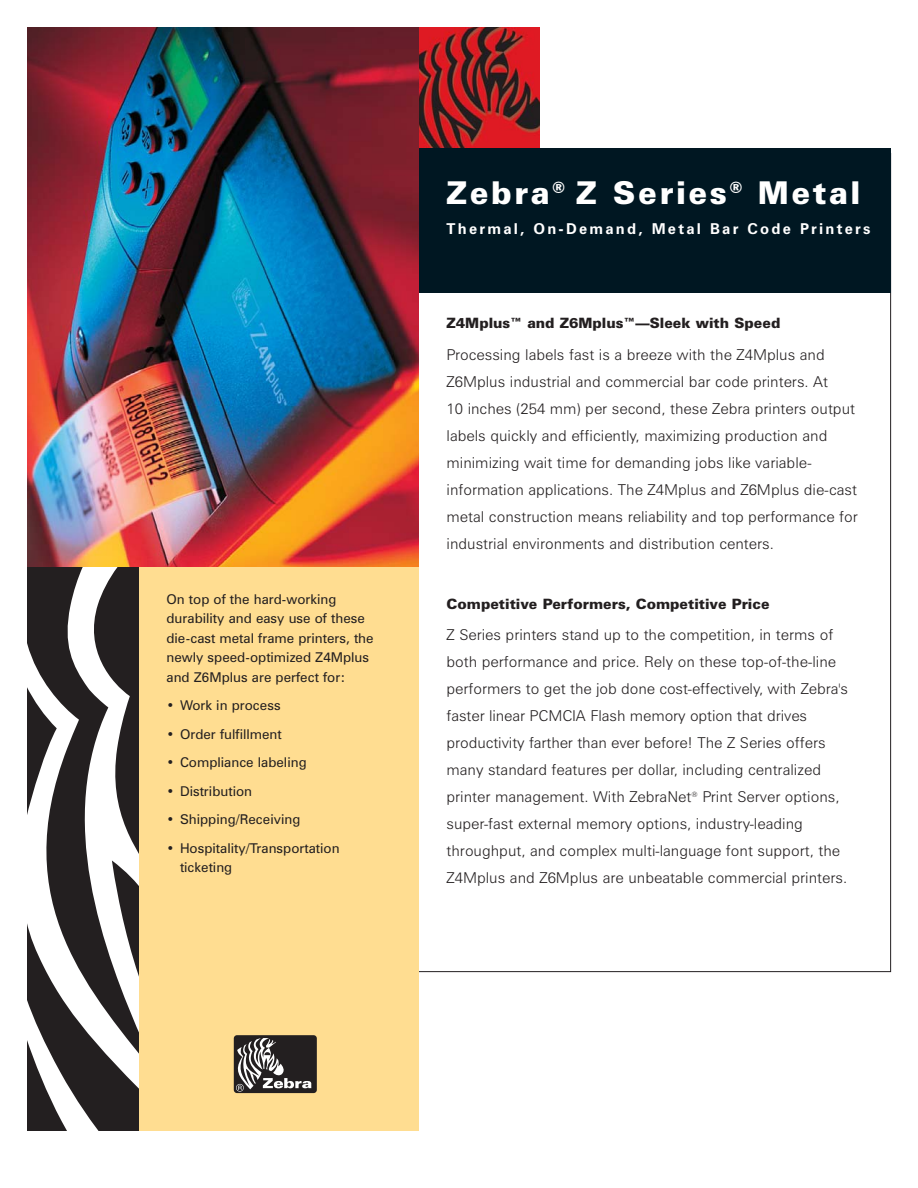
<style>
.page{position:relative;width:918px;height:1188px;background:#fff}
.page>*{position:absolute;margin:0;border:0;box-sizing:border-box;transform-origin:0 0}
.t1{font:900 31.5px "Zurich BT";letter-spacing:.08em;color:#fff}
.t2{font:300 15px/27px "Zurich BT";color:#231f20}
.t3{font:700 15px "Zurich BT";letter-spacing:.15em;color:#fff}
.t4{font:900 14.25px "Zurich BT";color:#231f20}
.t5{font:13.5px/19.5px "Zurich BT";color:#231f20}
</style>
<div class="page">
<svg style="left:27px;top:567px;width:112px;height:431px;fill:#231f20"></svg>
<svg style="left:27px;top:998px;width:112px;height:133px"></svg>
<img style="left:418px;top:27px;width:122px;height:121px">
<div style="left:139px;top:555px;width:279px;height:576px;background:#ffdd91"></div>
<div style="left:404px;top:148px;width:487px;height:145px;background:#001722"></div>
<div style="left:234px;top:1035px;width:83px;height:58px;background:#231f20;border-radius:3px"></div>
<svg style="left:234px;top:1038px;width:77px;height:54px"></svg>
<img style="left:27px;top:27px;width:391px;height:540px">
<p class="t5" style="left:166px;top:590px;width:209px">On top of the hard-working durability and easy use of these die-cast metal frame printers, the newly speed-optimized Z4Mplus and Z6Mplus are perfect for:</p>
<p class="t5" style="left:166px;top:697px;width:116px">• Work in process</p>
<p class="t5" style="left:166px;top:725px;width:117px">• Order fulfillment</p>
<p class="t5" style="left:166px;top:754px;width:142px">• Compliance labeling</p>
<p class="t5" style="left:166px;top:782px;width:87px">• Distribution</p>
<p class="t5" style="left:166px;top:811px;width:135px">• Shipping/Receiving</p>
<p class="t5" style="left:180px;top:839px;width:161px;text-indent:-14px">• Hospitality/Transportation ticketing</p>
<h1 class="t1" style="left:447px;top:182px;width:416px">Zebra<sup>®</sup> Z Series<sup>®</sup> Metal</h1>
<p class="t3" style="left:447px;top:224px;width:425px">Thermal, On-Demand, Metal Bar Code Printers</p>
<p class="t4" style="left:447px;top:318px;width:335px">Z4Mplus™ and Z6Mplus™—Sleek with Speed</p>
<p class="t2" style="left:447px;top:342px;width:413px">Processing labels fast is a breeze with the Z4Mplus and Z6Mplus industrial and commercial bar code printers. At<br>10 inches (254 mm) per second, these Zebra printers output labels quickly and efficiently, maximizing production and minimizing wait time for demanding jobs like variable&shy;information applications. The Z4Mplus and Z6Mplus die-cast metal construction means reliability and top performance for industrial environments and distribution centers.</p>
<p class="t4" style="left:447px;top:598px;width:325px">Competitive Performers, Competitive Price</p>
<p class="t2" style="left:447px;top:623px;width:403px">Z Series printers stand up to the competition, in terms of both performance and price. Rely on these top-of-the-line performers to get the job done cost-effectively, with Zebra's faster linear PCMCIA Flash memory option that drives productivity farther than ever before! The Z Series offers many standard features per dollar, including centralized printer management. With ZebraNet<sup>®</sup> Print Server options, super-fast external memory options, industry-leading throughput, and complex multi-language font support, the Z4Mplus and Z6Mplus are unbeatable commercial printers.</p>
</div>
